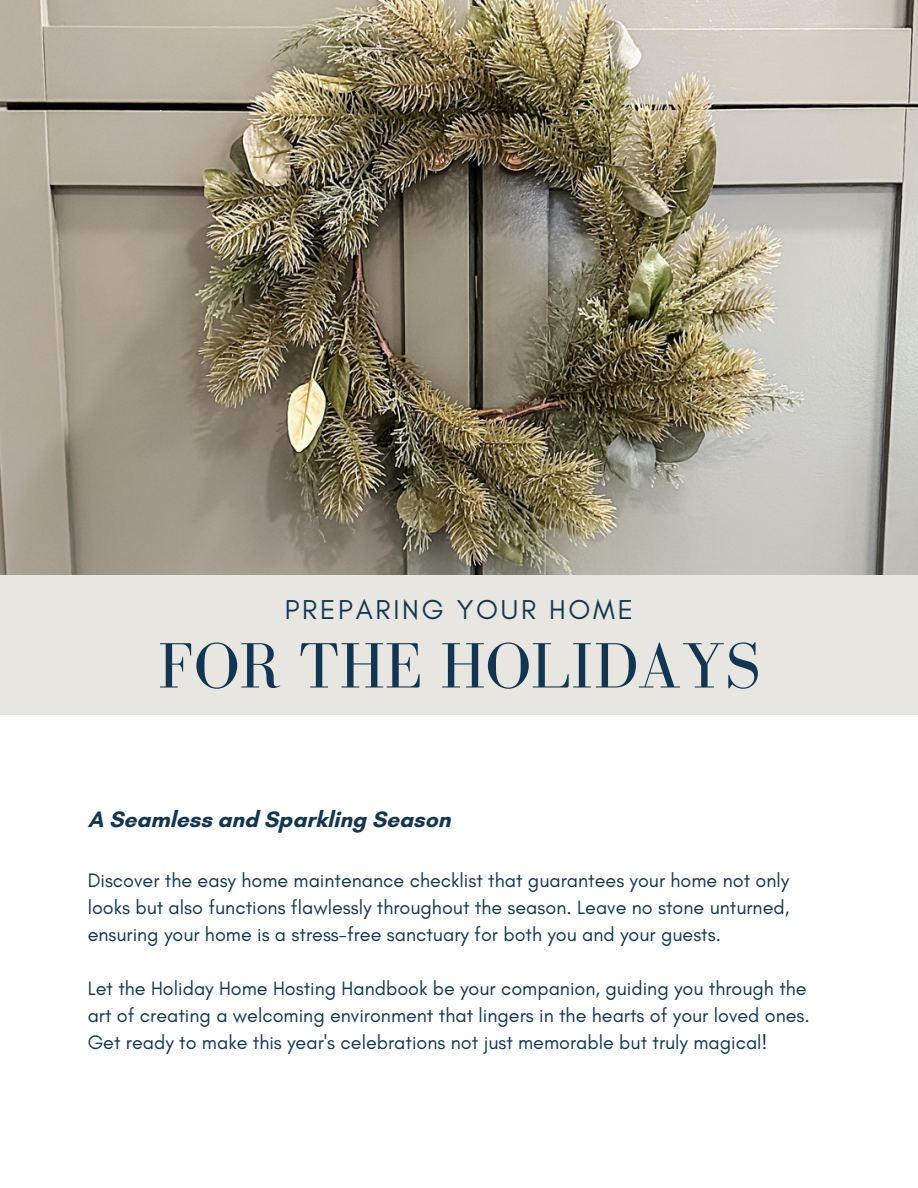
<style>
.page{position:relative;width:918px;height:1188px;background:#fff}
.page>*{position:absolute;margin:0;border:0;box-sizing:border-box;transform-origin:0 0}
.t1{font:66px "Bodoni FLF";color:#123651}
.t2{font:27.75px "Glacial Indifference";letter-spacing:.1em;color:#123651}
.t3{font:700 22.8px "Glacial Indifference";color:#123651}
.t4{font:19.8px/27px "Glacial Indifference";color:#123651;text-align:justify}
</style>
<div class="page">
<div style="left:0;top:574px;width:918px;height:141px;background:#e7e6e1"></div>
<img style="left:0;top:0;width:918px;height:574px">
<p class="t2" style="left:285px;top:592px;width:350px">PREPARING YOUR HOME</p>
<p class="t1" style="left:158px;top:630px;width:604px">FOR THE HOLIDAYS</p>
<p class="t3" style="left:88px;top:806px;width:364px">A Seamless and Sparkling Season</p>
<p class="t4" style="left:88px;top:866px;width:703px">Discover the easy home maintenance checklist that guarantees your home not only looks but also functions flawlessly throughout the season. Leave no stone unturned, ensuring your home is a stress-free sanctuary for both you and your guests.</p>
<p class="t4" style="left:88px;top:974px;width:724px;text-align:left">Let the Holiday Home Hosting Handbook be your companion, guiding you through the art of creating a welcoming environment that lingers in the hearts of your loved ones.<br>Get ready to make this year's celebrations not just memorable but truly magical!</p>
</div>
